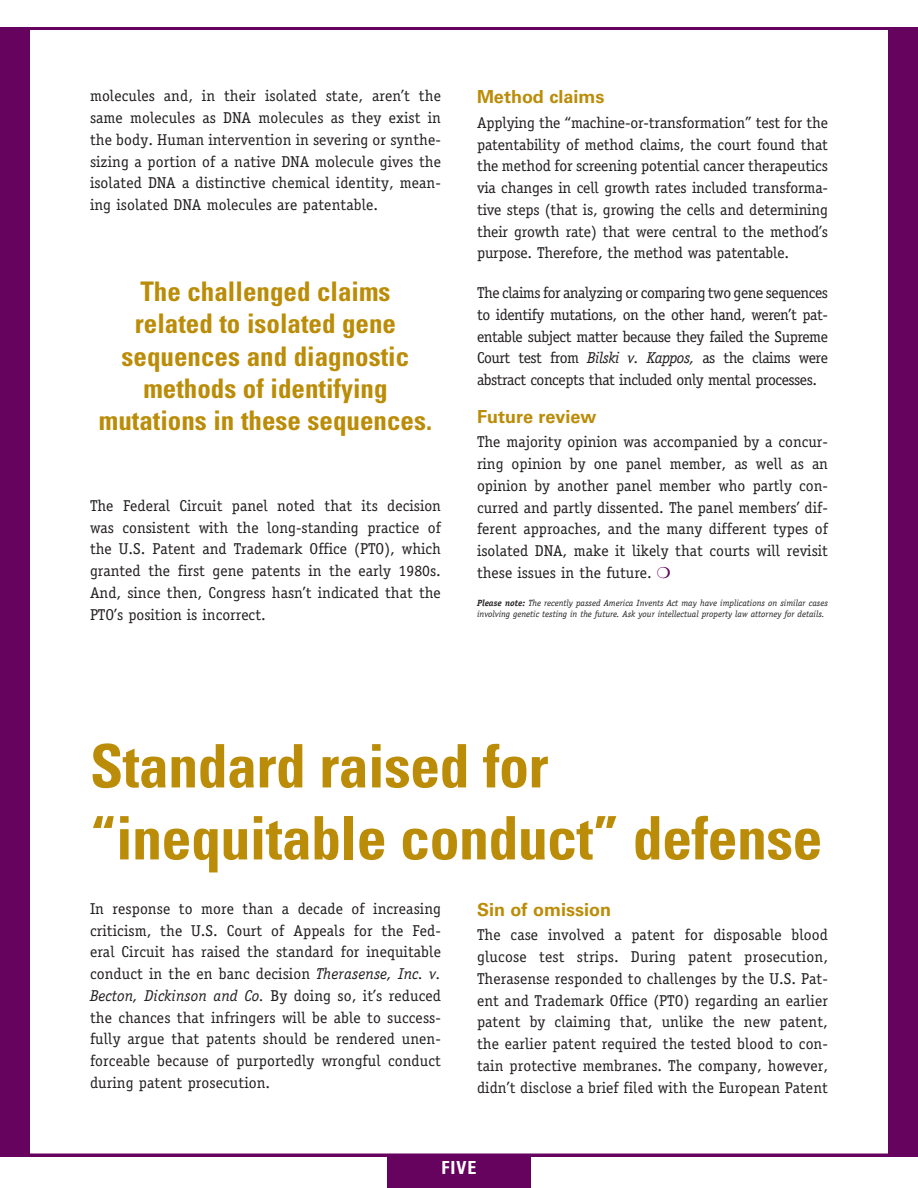
<style>
.page{position:relative;width:918px;height:1188px;background:#fff}
.page>*{position:absolute;margin:0;border:0;box-sizing:border-box;transform-origin:0 0}
.t1{font:700 condensed 60px/72px "Univers LT Std";letter-spacing:-.01em;color:#bb8c07}
.t2{font:700 condensed 27px/32.4px "Univers LT Std";color:#bb8c07;text-align:center}
.t3{font:700 18px "Univers LT Std";color:#bb8c07}
.t4{font:700 condensed 18px "Univers LT Std";color:#fff}
.t5{font:15.75px/21.8px "Officina Serif Std";color:#231f20;text-align:justify}
.t6{font:italic 9px/10.5px "Officina Serif Std";color:#231f20}
.s1{font-style:italic}
.s2{font-weight:700}
</style>
<div class="page">
<div style="left:0;top:27px;width:918px;height:1129px;background:#65035f"></div>
<div style="left:27px;top:27px;width:864px;height:1129px;background:#fff;border:3px solid #65035f"></div>
<div style="left:387px;top:1156px;width:144px;height:32px;background:#65035f"></div>
<p class="t5" style="left:90px;top:85px;width:353px">molecules and, in their isolated state, aren’t the same molecules as DNA molecules as they exist in the body. Human intervention in severing or synthe&shy;sizing a portion of a native DNA molecule gives the isolated DNA a distinctive chemical identity, mean&shy;ing isolated DNA molecules are patentable.</p>
<h2 class="t2" style="left:99px;top:275px;width:335px">The challenged claims related to isolated gene sequences and diagnostic methods of identifying mutations in these sequences.</h2>
<p class="t5" style="left:90px;top:495px;width:353px">The Federal Circuit panel noted that its decision was consistent with the long-standing practice of the U.S. Patent and Trademark Office (PTO), which granted the first gene patents in the early 1980s.<br>And, since then, Congress hasn’t indicated that the PTO’s position is incorrect.</p>
<p class="t3" style="left:477px;top:86px;width:129px">Method claims</p>
<p class="t5" style="left:477px;top:112px;width:353px">Applying the “machine-or-transformation” test for the patentability of method claims, the court found that the method for screening potential cancer therapeutics via changes in cell growth rates included transforma&shy;tive steps (that is, growing the cells and determining their growth rate) that were central to the method’s purpose. Therefore, the method was patentable.</p>
<p class="t5" style="left:477px;top:282px;width:353px">The claims for analyzing or comparing two gene sequences to identify mutations, on the other hand, weren’t pat&shy;entable subject matter because they failed the Supreme Court test from <span class="s1">Bilski v. Kappos,</span> as the claims were abstract concepts that included only mental processes.</p>
<p class="t3" style="left:477px;top:406px;width:121px">Future review</p>
<p class="t5" style="left:477px;top:431px;width:353px">The majority opinion was accompanied by a concur&shy;ring opinion by one panel member, as well as an opinion by another panel member who partly con&shy;curred and partly dissented. The panel members’ dif&shy;ferent approaches, and the many different types of isolated DNA, make it likely that courts will revisit these issues in the future.</p>
<p class="t6" style="left:477px;top:598px;width:352px"><span class="s2">Please note:</span> The recently passed America Invents Act may have implications on similar cases involving genetic testing in the future. Ask your intellectual property law attorney for details.</p>
<h1 class="t1" style="left:90px;top:730px;width:734px">Standard raised for “inequitable conduct” defense</h1>
<p class="t5" style="left:90px;top:898px;width:353px">In response to more than a decade of increasing criticism, the U.S. Court of Appeals for the Fed&shy;eral Circuit has raised the standard for inequitable conduct in the en banc decision <span class="s1">Therasense, Inc. v.<br>Becton, Dickinson and Co.</span> By doing so, it’s reduced the chances that infringers will be able to success&shy;fully argue that patents should be rendered unen&shy;forceable because of purportedly wrongful conduct during patent prosecution.</p>
<p class="t3" style="left:477px;top:899px;width:136px">Sin of omission</p>
<p class="t5" style="left:477px;top:924px;width:353px">The case involved a patent for disposable blood glucose test strips. During patent prosecution, Therasense responded to challenges by the U.S. Pat&shy;ent and Trademark Office (PTO) regarding an earlier patent by claiming that, unlike the new patent, the earlier patent required the tested blood to con&shy;tain protective membranes. The company, however, didn’t disclose a brief filed with the European Patent</p>
<p class="t4" style="left:442px;top:1157px;width:36px">FIVE</p>
</div>
